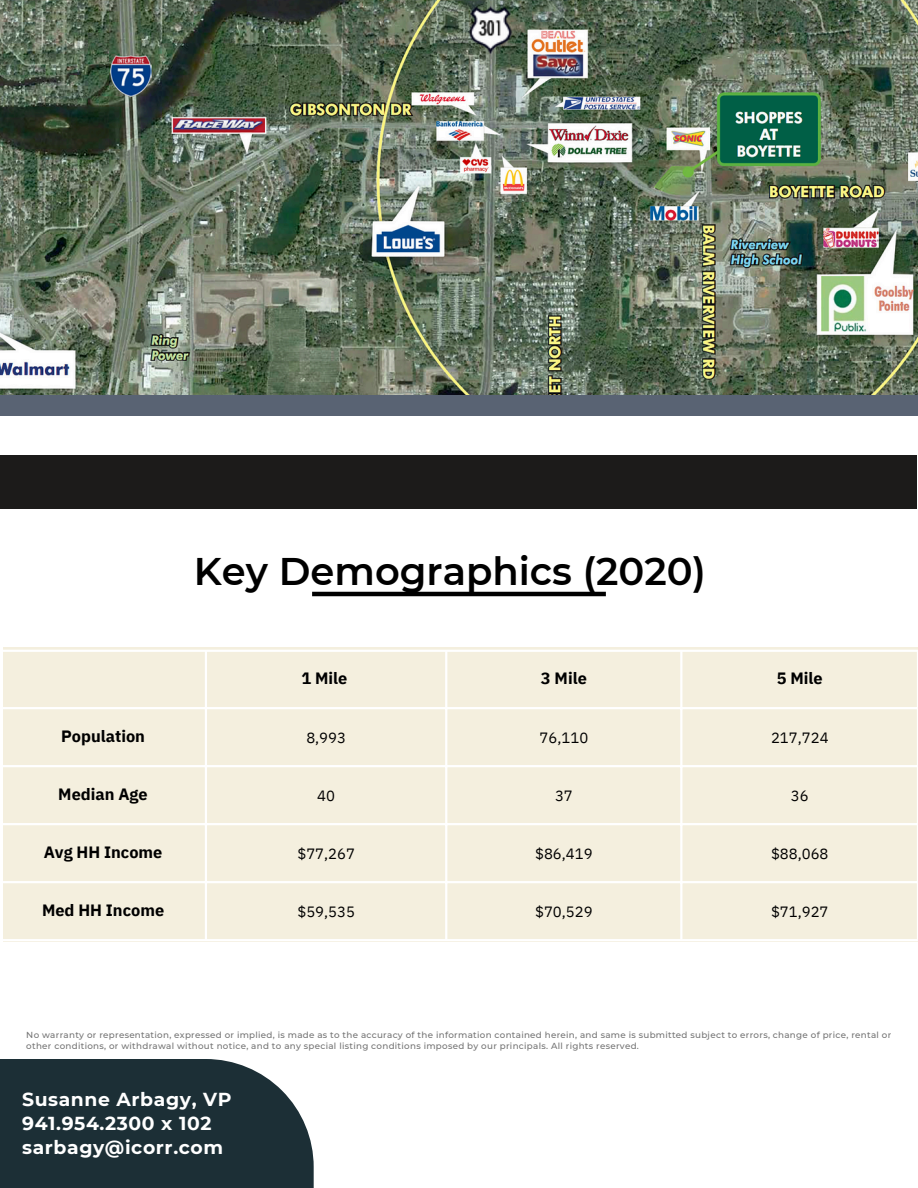
<style>
.page{position:relative;width:918px;height:1188px;background:#fff}
.page>*{position:absolute;margin:0;border:0;box-sizing:border-box;transform-origin:0 0}
.t1{font:600 38.55px "Montserrat";color:#000}
.t2{font:700 18.75px/23.7px "Montserrat";letter-spacing:.035em;color:#fff}
.t3{font:700 16.35px "IBM Plex Sans";color:#000}
.t4{font:14.85px "IBM Plex Sans";color:#000}
.t5{font:500 8.7px/10.9px "Montserrat";letter-spacing:.035em;color:#737373}
</style>
<div class="page">
<div style="left:0;top:395px;width:918px;height:21px;background:#596373"></div>
<div style="left:0;top:1059px;width:314px;height:129px;background:#1c2f36"></div>
<img style="left:0;top:0;width:918px;height:395px">
<div style="left:3px;top:647px;width:915px;height:294px;background:#f4efde"></div>
<hr style="left:205px;top:652px;width:2px;height:287px;background:#fff">
<hr style="left:445px;top:652px;width:2px;height:287px;background:#fff">
<hr style="left:680px;top:652px;width:2px;height:287px;background:#fff">
<hr style="left:917px;top:652px;width:1px;height:287px;background:#fff">
<hr style="left:0;top:650px;width:918px;height:2px;background:#fff">
<hr style="left:0;top:707px;width:918px;height:2px;background:#fff">
<hr style="left:0;top:765px;width:918px;height:2px;background:#fff">
<hr style="left:0;top:823px;width:918px;height:2px;background:#fff">
<hr style="left:0;top:881px;width:918px;height:2px;background:#fff">
<hr style="left:0;top:939px;width:918px;height:2px;background:#fff">
<div style="left:0;top:455px;width:916px;height:54px;background:#1c1b1a"></div>
<hr style="left:312px;top:592px;width:294px;height:4px;background:#000">
<p class="t1" style="left:194px;top:547px;width:514px">Key Demographics (2020)</p>
<p class="t3" style="left:301px;top:668px;width:47px">1 Mile</p>
<p class="t3" style="left:541px;top:668px;width:47px">3 Mile</p>
<p class="t3" style="left:777px;top:668px;width:47px">5 Mile</p>
<p class="t3" style="left:61px;top:725px;width:85px">Population</p>
<p class="t4" style="left:306px;top:728px;width:41px">8,993</p>
<p class="t4" style="left:540px;top:728px;width:50px">76,110</p>
<p class="t4" style="left:771px;top:728px;width:59px">217,724</p>
<p class="t3" style="left:58px;top:783px;width:91px">Median Age</p>
<p class="t4" style="left:317px;top:786px;width:19px">40</p>
<p class="t4" style="left:555px;top:786px;width:19px">37</p>
<p class="t4" style="left:791px;top:786px;width:19px">36</p>
<p class="t3" style="left:44px;top:841px;width:120px">Avg HH Income</p>
<p class="t4" style="left:297px;top:844px;width:59px">$77,267</p>
<p class="t4" style="left:535px;top:844px;width:59px">$86,419</p>
<p class="t4" style="left:771px;top:844px;width:59px">$88,068</p>
<p class="t3" style="left:42px;top:899px;width:124px">Med HH Income</p>
<p class="t4" style="left:297px;top:902px;width:59px">$59,535</p>
<p class="t4" style="left:535px;top:902px;width:59px">$70,529</p>
<p class="t4" style="left:771px;top:902px;width:59px">$71,927</p>
<h2 class="t5" style="left:26px;top:1029px;width:867px">No warranty or representation, expressed or implied, is made as to the accuracy of the information contained herein, and same is submitted subject to errors, change of price, rental or other conditions, or withdrawal without notice, and to any special listing conditions imposed by our principals. All rights reserved.</h2>
<h1 class="t2" style="left:22px;top:1088px;width:211px">Susanne Arbagy, VP<br>941.954.2300 x 102 sarbagy@icorr.com</h1>
</div>
